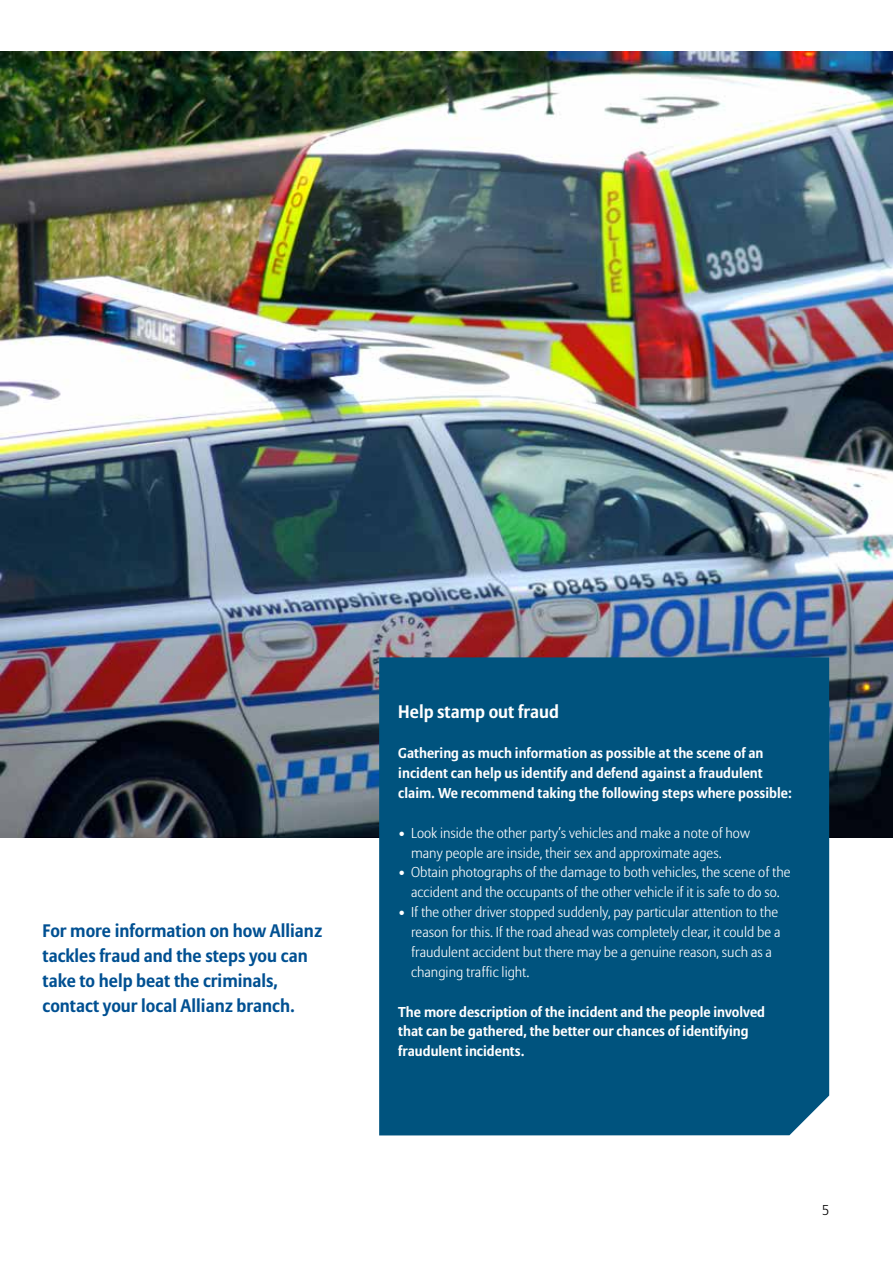
<style>
.page{position:relative;width:893px;height:1263px;background:#fff}
.page>*{position:absolute;margin:0;border:0;box-sizing:border-box;transform-origin:0 0}
.t1{font:700 18px/24.9px "Allianz Sans";color:#005092}
.t2{font:700 18px "Allianz Sans";color:#fff}
.t3{font:300 14.25px/20px "Allianz Sans";color:#fff}
.t4{font:700 14.25px/20px "Allianz Sans";color:#fff}
.t5{font:300 14.25px "Allianz Sans";color:#000}
</style>
<div class="page">
<img style="left:0;top:51px;width:893px;height:787px">
<div style="left:379px;top:657px;width:450px;height:478px;background:#00537e"></div>
<p class="t1" style="left:43px;top:919px;width:281px">For more information on how Allianz tackles fraud and the steps you can take to help beat the criminals, contact your local Allianz branch.</p>
<p class="t2" style="left:398px;top:700px;width:162px">Help stamp out fraud</p>
<p class="t4" style="left:398px;top:743px;width:395px">Gathering as much information as possible at the scene of an incident can help us identify and defend against a fraudulent claim. We recommend taking the following steps where possible:</p>
<p class="t3" style="left:411px;top:823px;width:340px;text-indent:-13px">• Look inside the other party’s vehicles and make a note of how many people are inside, their sex and approximate ages.</p>
<p class="t3" style="left:398px;top:863px;width:394px;text-align:center">• Obtain photographs of the damage to both vehicles, the scene of the accident and the occupants of the other vehicle if it is safe to do so.</p>
<p class="t3" style="left:411px;top:903px;width:371px;text-indent:-13px">• If the other driver stopped suddenly, pay particular attention to the reason for this. If the road ahead was completely clear, it could be a fraudulent accident but there may be a genuine reason, such as a changing traffic light.</p>
<p class="t4" style="left:398px;top:1002px;width:368px">The more description of the incident and the people involved that can be gathered, the better our chances of identifying fraudulent incidents.</p>
<p class="t5" style="left:822px;top:1202px;width:9px">5</p>
</div>
